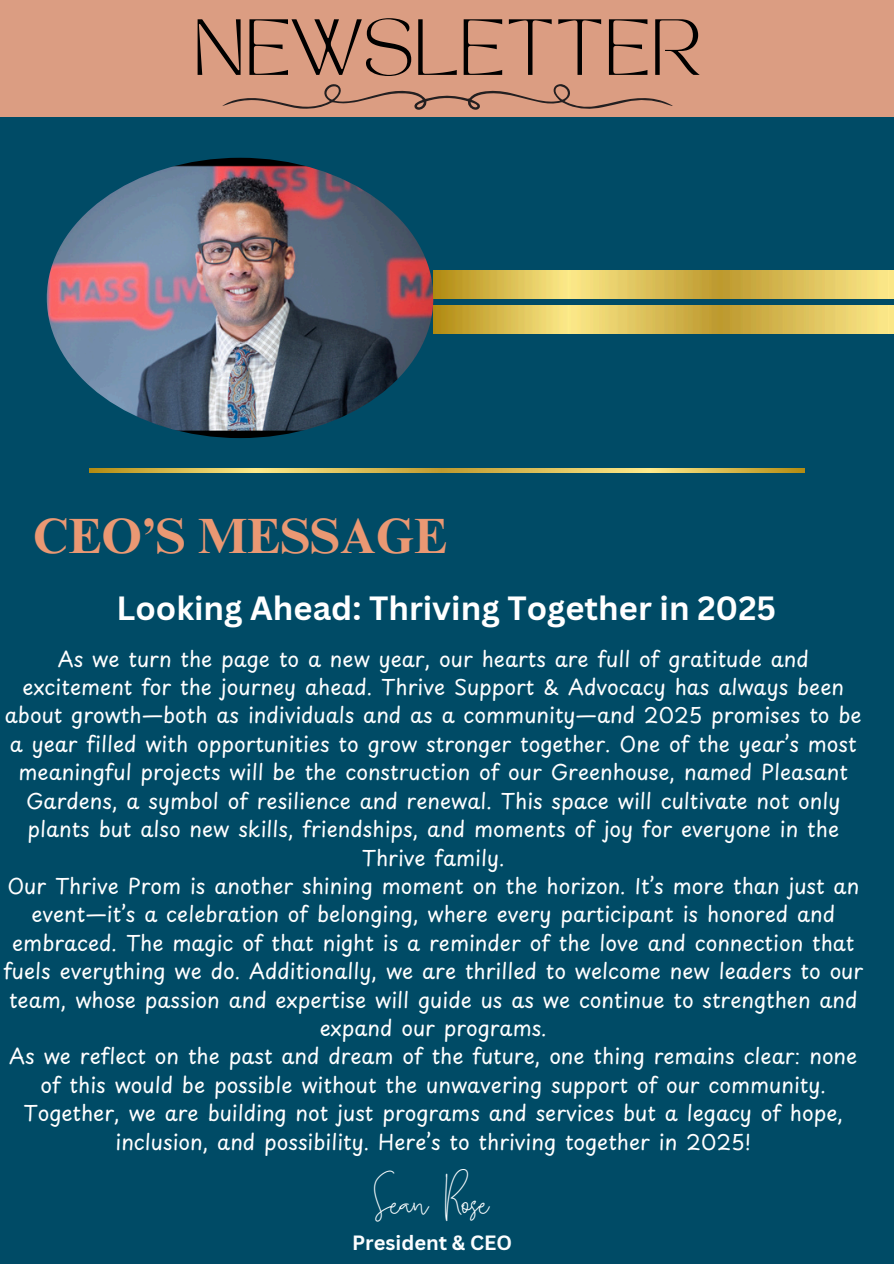
<style>
.page{position:relative;width:894px;height:1264px;background:#fff}
.page>*{position:absolute;margin:0;border:0;box-sizing:border-box;transform-origin:0 0}
.t1{font:55.5px "TAN MONCHERI Regular";color:#000}
.t2{font:700 49.5px "Times NRMT Pro";color:#ea9873}
.t3{font:37.95px "Brilliant Signature 3 regular";color:#fcfeff}
.t4{font:700 32.7px "Canva Sans";color:#fff}
.t5{font:21px/28.3px "Playpen Sans";color:#fff;text-align:center}
.t6{font:700 20.1px "Canva Sans";color:#fcfeff}
</style>
<div class="page">
<div style="left:0;top:0;width:893px;height:1263px;background:#004b66"></div>
<div style="left:0;top:1px;width:893px;height:116px;background:#db9d82"></div>
<img style="left:47px;top:158px;width:386px;height:280px;border-radius:50%">
<img style="left:89px;top:468px;width:715px;height:4px">
<img style="left:433px;top:270px;width:460px;height:28px">
<img style="left:433px;top:305px;width:460px;height:28px">
<svg style="left:222px;top:84px;width:450px;height:26px"></svg>
<p class="t1" style="left:193px;top:18px;width:509px">NEWSLETTER</p>
<p class="t2" style="left:33px;top:517px;width:416px">CEO’S MESSAGE</p>
<p class="t4" style="left:116px;top:585px;width:661px">Looking Ahead: Thriving Together in 2025</p>
<p class="t5" style="left:5px;top:643px;width:857px">As we turn the page to a new year, our hearts are full of gratitude and excitement for the journey ahead. Thrive Support &amp; Advocacy has always been about growth—both as individuals and as a community—and 2025 promises to be a year filled with opportunities to grow stronger together. One of the year’s most meaningful projects will be the construction of our Greenhouse, named Pleasant Gardens, a symbol of resilience and renewal. This space will cultivate not only plants but also new skills, friendships, and moments of joy for everyone in the Thrive family.</p>
<p class="t5" style="left:3px;top:871px;width:861px">Our Thrive Prom is another shining moment on the horizon. It’s more than just an event—it’s a celebration of belonging, where every participant is honored and embraced. The magic of that night is a reminder of the love and connection that fuels everything we do. Additionally, we are thrilled to welcome new leaders to our team, whose passion and expertise will guide us as we continue to strengthen and expand our programs.</p>
<h2 class="t5" style="left:9px;top:1041px;width:849px">As we reflect on the past and dream of the future, one thing remains clear: none of this would be possible without the unwavering support of our community.<br>Together, we are building not just programs and services but a legacy of hope, inclusion, and possibility. Here’s to thriving together in 2025!</h2>
<h3 class="t3" style="left:375px;top:1184px;width:116px">Sean Rose</h3>
<p class="t6" style="left:352px;top:1228px;width:161px">President &amp; CEO</p>
</div>
